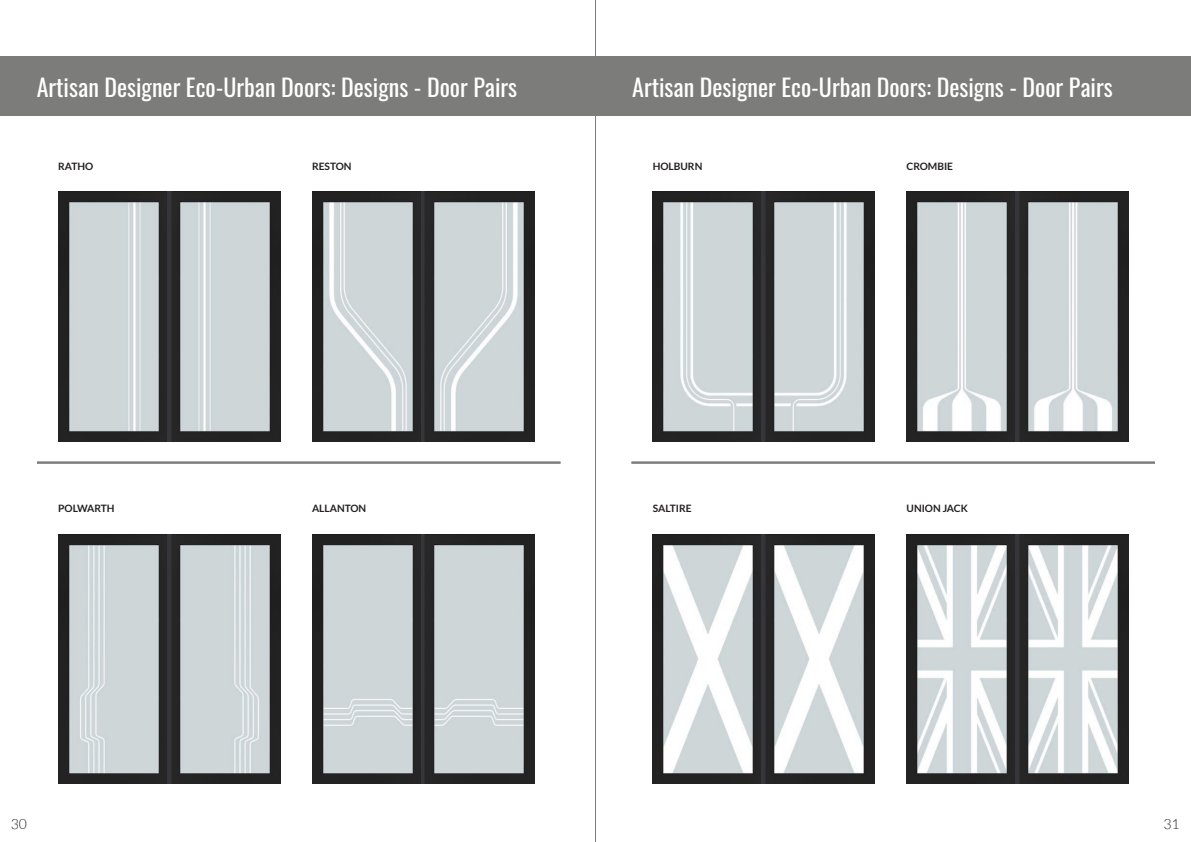
<style>
.page{position:relative;width:1191px;height:842px;background:#fff}
.page>*{position:absolute;margin:0;border:0;box-sizing:border-box;transform-origin:0 0}
.t1{font:24px "Oswald";color:#fff}
.t2{font:300 14px "Lato";color:#231f20}
.t3{font:700 10.2px "Lato";color:#231f20}
</style>
<div class="page">
<div style="left:0;top:56px;width:595px;height:60px;background:#7c7c7b"></div>
<div style="left:596px;top:56px;width:594px;height:60px;background:#7c7c7b"></div>
<hr style="left:631px;top:462px;width:524px;height:2px;background:#7c7c7b">
<hr style="left:37px;top:462px;width:523px;height:2px;background:#7c7c7b">
<img style="left:653px;top:192px;width:222px;height:249px">
<img style="left:58px;top:192px;width:222px;height:249px">
<img style="left:906px;top:192px;width:222px;height:249px">
<img style="left:312px;top:192px;width:222px;height:249px">
<img style="left:653px;top:534px;width:222px;height:249px">
<img style="left:58px;top:534px;width:222px;height:249px">
<img style="left:906px;top:534px;width:222px;height:249px">
<img style="left:312px;top:534px;width:222px;height:249px">
<img style="left:762px;top:192px;width:3px;height:249px">
<img style="left:167px;top:192px;width:4px;height:249px">
<img style="left:762px;top:534px;width:3px;height:249px">
<img style="left:167px;top:534px;width:4px;height:249px">
<img style="left:1015px;top:192px;width:4px;height:249px">
<img style="left:421px;top:192px;width:4px;height:249px">
<img style="left:1015px;top:534px;width:4px;height:249px">
<img style="left:421px;top:534px;width:4px;height:249px">
<hr style="left:595px;top:0;width:1px;height:842px;background:#7c7c7b">
<p class="t1" style="left:37px;top:66px;width:482px">Artisan Designer Eco-Urban Doors: Designs - Door Pairs</p>
<p class="t1" style="left:632px;top:66px;width:482px">Artisan Designer Eco-Urban Doors: Designs - Door Pairs</p>
<p class="t3" style="left:58px;top:160px;width:37px">RATHO</p>
<p class="t3" style="left:312px;top:160px;width:41px">RESTON</p>
<p class="t3" style="left:653px;top:160px;width:51px">HOLBURN</p>
<p class="t3" style="left:906px;top:160px;width:48px">CROMBIE</p>
<p class="t3" style="left:58px;top:502px;width:58px">POLWARTH</p>
<p class="t3" style="left:312px;top:502px;width:56px">ALLANTON</p>
<p class="t3" style="left:653px;top:502px;width:40px">SALTIRE</p>
<p class="t3" style="left:906px;top:502px;width:63px">UNION JACK</p>
<p class="t2" style="left:11px;top:816px;width:18px">30</p>
<p class="t2" style="left:1163px;top:816px;width:18px">31</p>
</div>
